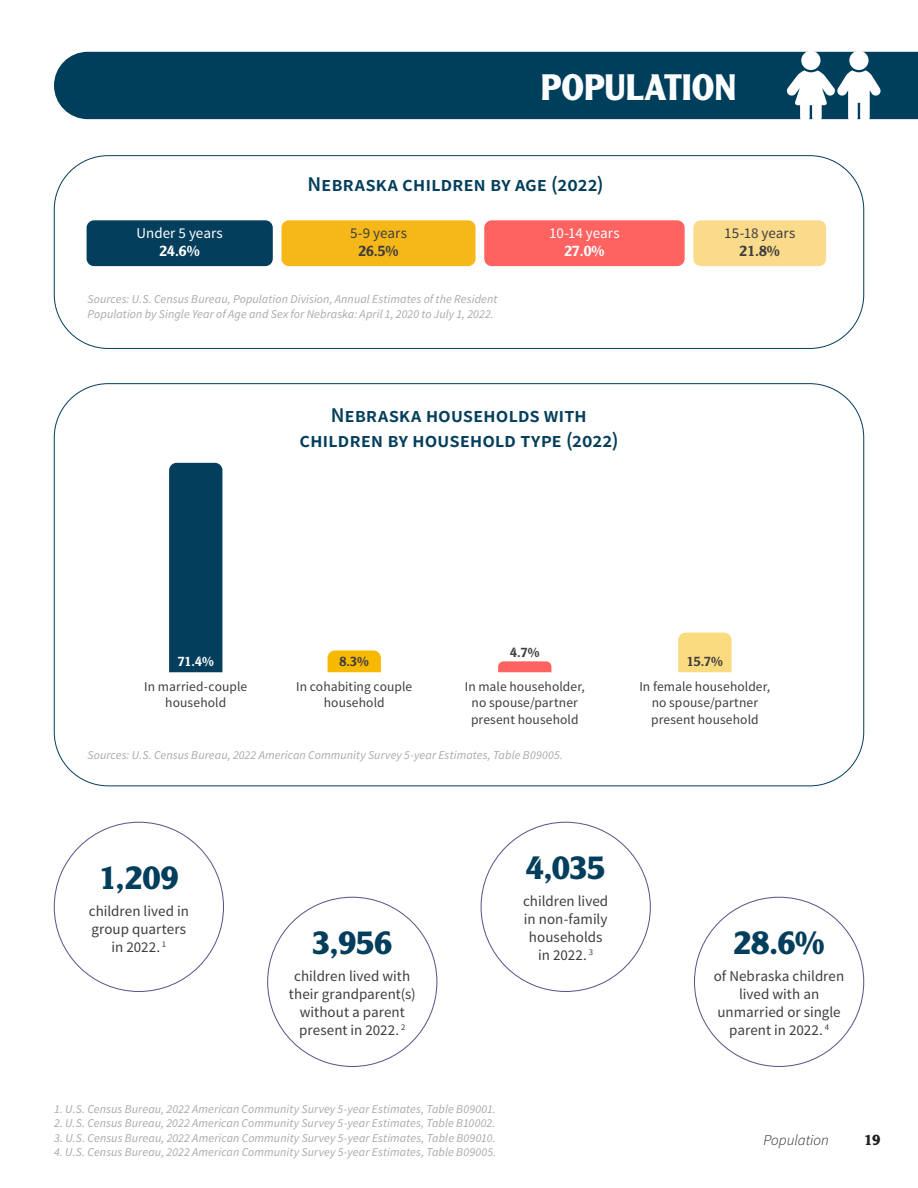
<style>
.page{position:relative;width:918px;height:1188px;background:#fff}
.page>*{position:absolute;margin:0;border:0;box-sizing:border-box;transform-origin:0 0}
.t1{font:700 36px "Clearface Gothic LT Std";color:#fbfdfe}
.Medium_Numbers{font:700 33px "Clearface Gothic LT Std";letter-spacing:-.015em;color:#033e5c}
.Graph_Titles{font:21px/25.2px "Source Sans Variable";letter-spacing:-.005em;color:#033e5c;text-align:center}
.Body{font:15px/18px "Source Sans Pro";color:#3e3e3f;text-align:center}
.Body-2{font:15px "Source Sans Pro";color:#fff}
.t2{font:italic 300 15px "Source Sans Pro";color:#231f20}
.Table_Numbers{font:500 15px "Clearface Gothic LT Std";color:#fff}
.Table_Numbers-2{font:500 15px "Clearface Gothic LT Std";color:#3e3e3f}
.t3{font:700 15px "Clearface Gothic LT Std";color:#231f20}
.Body-3{font:13.5px/16.2px "Source Sans Pro";letter-spacing:.01em;color:#3e3e3f;text-align:center}
.Table_Numbers-3{font:500 13.5px "Clearface Gothic LT Std";color:#3e3e3f}
.Table_Numbers-4{font:500 13.5px "Clearface Gothic LT Std";color:#fff}
.Footnotes{font:italic 12px "Source Sans Pro";letter-spacing:.01em;color:#a8a9ad}
.Sources{font:italic 12px/14.4px "Source Sans Pro";letter-spacing:.01em;color:#a8a9ad}
</style>
<div class="page">
<div style="left:54px;top:52px;width:864px;height:67px;background:#003f5c"></div>
<svg style="left:786px;top:51px;width:95px;height:69px"></svg>
<div style="left:54px;top:155px;width:810px;height:194px;border:1px solid #033e5c;border-radius:54px"></div>
<div style="left:87px;top:221px;width:185px;height:44px;background:#033e5c;border-radius:7px"></div>
<div style="left:87px;top:220px;width:186px;height:46px;border:2px solid #033e5c;border-radius:7px"></div>
<div style="left:282px;top:221px;width:193px;height:44px;background:#f6b818;border-radius:7px"></div>
<div style="left:281px;top:220px;width:195px;height:46px;border:2px solid #f6b818;border-radius:7px"></div>
<div style="left:694px;top:221px;width:131px;height:44px;background:#fadb8b;border-radius:7px"></div>
<div style="left:693px;top:220px;width:133px;height:46px;border:2px solid #f6b818;border-radius:7px"></div>
<div style="left:485px;top:221px;width:199px;height:44px;background:#ff6361;border-radius:7px"></div>
<div style="left:484px;top:220px;width:201px;height:46px;border:2px solid #ff6361;border-radius:7px"></div>
<div style="left:169px;top:462px;width:54px;height:211px;background:#033e5c"></div>
<svg style="left:327px;top:650px;width:54px;height:23px"></svg>
<svg style="left:498px;top:661px;width:54px;height:12px"></svg>
<svg style="left:678px;top:632px;width:54px;height:41px;background:#fbdc87"></svg>
<h1 class="t1" style="left:541px;top:66px;width:197px">POPULATION</h1>
<p class="Body-2" style="left:137px;top:224px;width:88px">Under 5 years</p>
<p class="Table_Numbers" style="left:160px;top:242px;width:42px">24.6%</p>
<p class="Graph_Titles" style="left:308px;top:172px;width:298px">Nebraska children by age (2022)</p>
<p class="Body" style="left:350px;top:224px;width:58px">5-9 years</p>
<p class="Table_Numbers-2" style="left:358px;top:242px;width:42px">26.5%</p>
<p class="Body-2" style="left:549px;top:224px;width:72px">10-14 years</p>
<p class="Table_Numbers" style="left:564px;top:242px;width:42px">27.0%</p>
<p class="Sources" style="left:88px;top:292px;width:411px">Sources: U.S. Census Bureau, Population Division, Annual Estimates of the Resident<br>Population by Single Year of Age and Sex for Nebraska: April 1, 2020 to July 1, 2022.</p>
<p class="Graph_Titles" style="left:299px;top:403px;width:321px">Nebraska households with children by household type (2022)</p>
<p class="Body" style="left:724px;top:224px;width:73px">15-18 years</p>
<p class="Table_Numbers-2" style="left:740px;top:242px;width:42px">21.8%</p>
<p class="Table_Numbers-4" style="left:178px;top:653px;width:38px">71.4%</p>
<p class="Table_Numbers-3" style="left:340px;top:653px;width:31px">8.3%</p>
<p class="Table_Numbers-3" style="left:510px;top:644px;width:31px">4.7%</p>
<p class="Table_Numbers-3" style="left:687px;top:653px;width:38px">15.7%</p>
<p class="Body-3" style="left:144px;top:679px;width:104px">In married-couple household</p>
<p class="Body-3" style="left:296px;top:679px;width:118px">In cohabiting couple household</p>
<p class="Body-3" style="left:465px;top:679px;width:121px">In male householder, no spouse/partner present household</p>
<p class="Body-3" style="left:639px;top:679px;width:132px">In female householder, no spouse/partner present household</p>
<p class="Sources" style="left:88px;top:748px;width:477px">Sources: U.S. Census Bureau, 2022 American Community Survey 5-year Estimates, Table B09005.</p>
<p class="Medium_Numbers" style="left:99px;top:858px;width:82px">1,209</p>
<p class="Body" style="left:89px;top:902px;width:102px">children lived in group quarters in 2022. <sup>1</sup></p>
<p class="Medium_Numbers" style="left:312px;top:923px;width:82px">3,956</p>
<p class="Body" style="left:289px;top:967px;width:128px">children lived with their grandparent(s) without a parent present in 2022. <sup>2</sup></p>
<p class="Footnotes" style="left:54px;top:1102px;width:443px">1. U.S. Census Bureau, 2022 American Community Survey 5-year Estimates, Table B09001.</p>
<p class="Footnotes" style="left:54px;top:1116px;width:443px">2. U.S. Census Bureau, 2022 American Community Survey 5-year Estimates, Table B10002.</p>
<p class="Footnotes" style="left:54px;top:1130px;width:443px">3. U.S. Census Bureau, 2022 American Community Survey 5-year Estimates, Table B09010.</p>
<p class="Footnotes" style="left:54px;top:1145px;width:444px">4. U.S. Census Bureau, 2022 American Community Survey 5-year Estimates, Table B09005.</p>
<p class="Medium_Numbers" style="left:526px;top:848px;width:81px">4,035</p>
<p class="Body" style="left:523px;top:892px;width:87px">children lived in non-family households in 2022. <sup>3</sup></p>
<p class="Medium_Numbers" style="left:733px;top:923px;width:93px">28.6%</p>
<p class="Body" style="left:714px;top:967px;width:132px">of Nebraska children lived with an unmarried or single parent in 2022. <sup>4</sup></p>
<p class="t2" style="left:764px;top:1131px;width:67px">Population</p>
<p class="t3" style="left:864px;top:1131px;width:18px">19</p>
</div>
